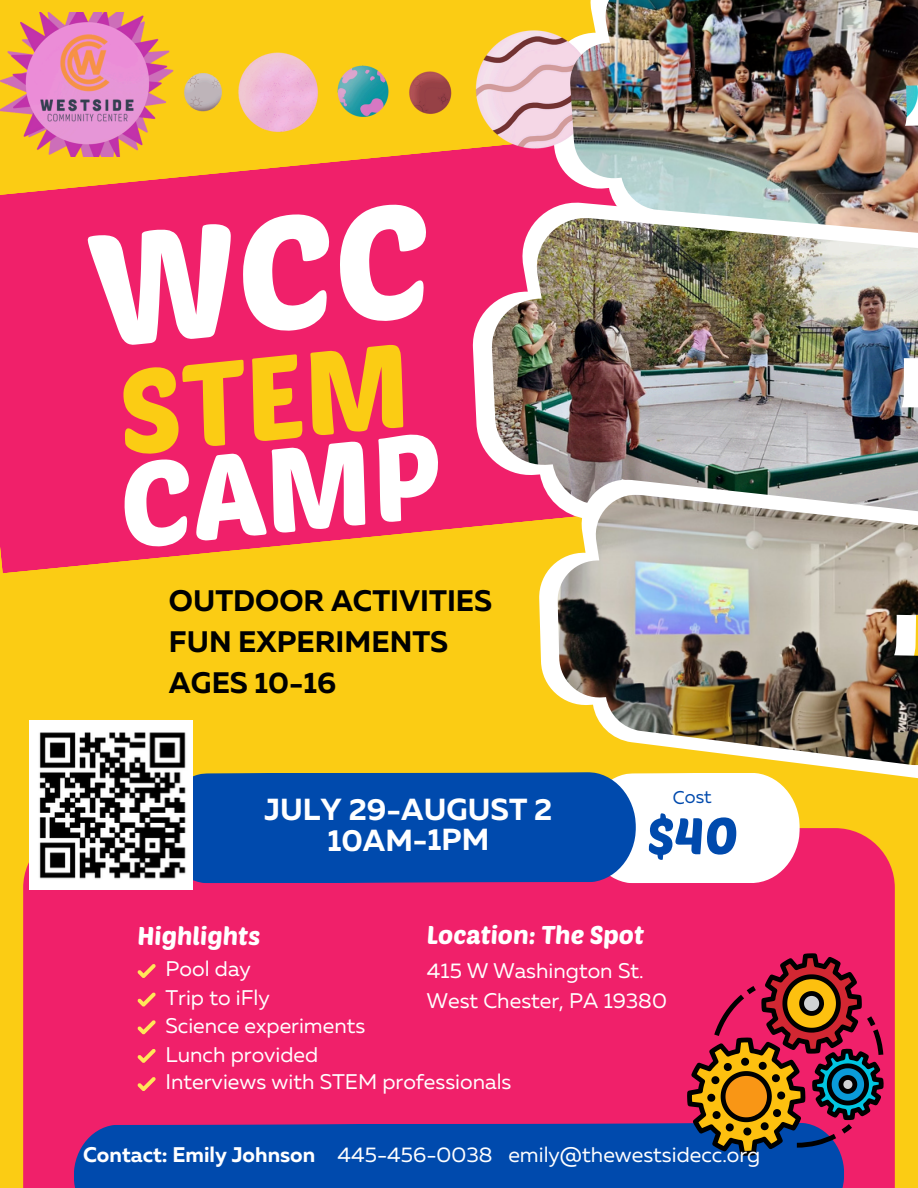
<style>
.page{position:relative;width:918px;height:1188px;background:#fbcc14}
.page>*{position:absolute;margin:0;border:0;box-sizing:border-box;transform-origin:0 0}
.t1{font:118.05px "Poetsen One";color:#fff}
.t2{font:117.15px "Poetsen One";color:#fbcc14}
.t3{font:50.85px "Poetsen One";color:#004aad}
.t4{font:700 30.45px/30.5px "Muller";color:#fff;text-align:center}
.t5{font:700 29.7px/41.2px "Muller";color:#000}
.t6{font:25.35px "Poetsen One";color:#fff}
.t7{font:21.15px "Muller";color:#fff}
.t8{font:700 21.15px "Muller";color:#fff}
.t9{font:18.3px "Muller";color:#004aad}
</style>
<div class="page">
<svg style="left:0;top:157px;width:548px;height:416px;background:#f13360"></svg>
<svg style="left:472px;top:202px;width:76px;height:356px;fill:#f0206a"></svg>
<img style="left:0;top:30px;width:569px;height:127px">
<img style="left:569px;top:0;width:349px;height:218px">
<img style="left:492px;top:218px;width:426px;height:322px">
<div style="left:23px;top:828px;width:872px;height:360px;background:#f0206a"></div>
<svg style="left:137px;top:964px;width:18px;height:14px"></svg>
<svg style="left:137px;top:992px;width:18px;height:15px"></svg>
<svg style="left:137px;top:1020px;width:18px;height:15px"></svg>
<svg style="left:137px;top:1049px;width:18px;height:14px"></svg>
<svg style="left:137px;top:1077px;width:18px;height:14px"></svg>
<div style="left:636px;top:781px;width:164px;height:102px;background:#fff"></div>
<svg style="left:538px;top:478px;width:380px;height:303px"></svg>
<img style="left:557px;top:493px;width:361px;height:273px">
<div style="left:74px;top:1123px;width:770px;height:65px;background:#004aad"></div>
<div style="left:193px;top:772px;width:443px;height:111px;background:#004aad"></div>
<img style="left:14px;top:12px;width:147px;height:161px">
<svg style="left:687px;top:953px;width:197px;height:203px"></svg>
<img style="left:29px;top:721px;width:164px;height:168px">
<div style="left:87px;top:200px;width:348px;height:148px;background:#f0206a"></div>
<p class="t2" style="left:111px;top:339px;width:294px;rotate:-6deg">STEM</p>
<p class="t1" style="left:112px;top:432px;width:324px;rotate:-6deg">CAMP</p>
<h4 class="t5" style="left:169px;top:582px;width:325px">OUTDOOR ACTIVITIES<br>FUN EXPERIMENTS<br>AGES 10-16</h4>
<p class="t4" style="left:264px;top:797px;width:289px">JULY 29-AUGUST 2<br>10AM-1PM</p>
<p class="t9" style="left:673px;top:789px;width:41px">Cost</p>
<p class="t3" style="left:648px;top:804px;width:93px">$40</p>
<p class="t6" style="left:137px;top:920px;width:124px">Highlights</p>
<p class="t7" style="left:166px;top:960px;width:87px">Pool day</p>
<h3 class="t7" style="left:166px;top:989px;width:106px">Trip to iFly</h3>
<h4 class="t7" style="left:166px;top:1046px;width:154px">Lunch provided</h4>
<h5 class="t7" style="left:166px;top:1017px;width:201px">Science experiments</h5>
<h5 class="t6" style="left:427px;top:919px;width:219px">Location: The Spot</h5>
<p class="t7" style="left:427px;top:962px;width:218px">415 W Washington St.</p>
<p class="t7" style="left:427px;top:992px;width:241px">West Chester, PA 19380</p>
<p class="t7" style="left:166px;top:1073px;width:347px">Interviews with STEM professionals</p>
<p class="t8" style="left:83px;top:1146px;width:234px">Contact: Emily Johnson</p>
<p class="t7" style="left:337px;top:1146px;width:424px">445-456-0038 emily@thewestsidecc.org</p>
</div>
